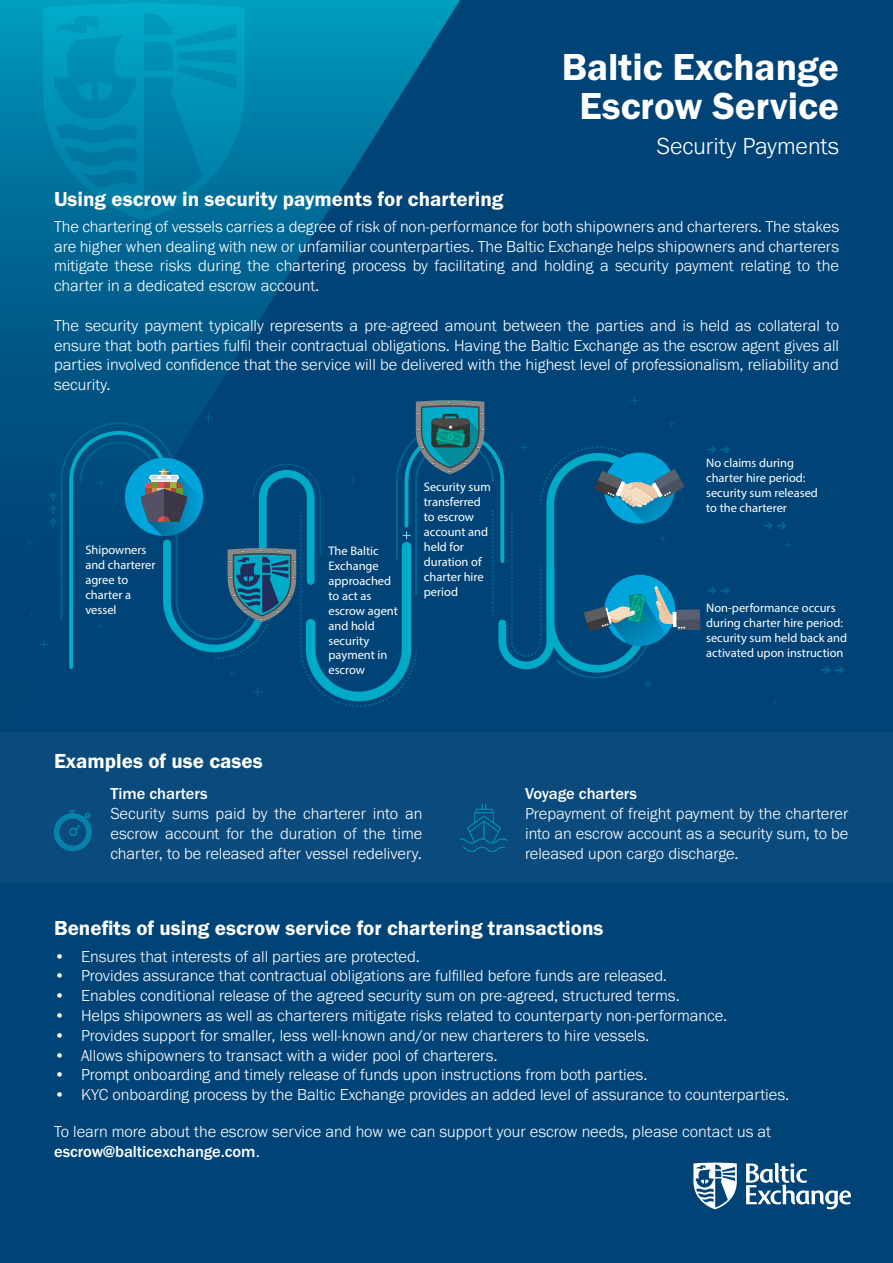
<style>
.page{position:relative;width:893px;height:1263px;background:#004377}
.page>*{position:absolute;margin:0;border:0;box-sizing:border-box;transform-origin:0 0}
.t1{font:39px/39px "Franklin Gothic URW Dem";color:#fff;text-align:center}
.t2{font:300 24px "Franklin Gothic URW";color:#fff}
.t3{font:21px "Franklin Gothic URW Dem";color:#fff}
.t4{font:300 16.5px/19.8px "Franklin Gothic URW";color:#fff;text-align:justify}
.t5{font:500 16.5px "Franklin Gothic URW";color:#fff}
.t6{font:12.45px/15px "Myriad Pro";color:#fff}
.s1{font-weight:500}
</style>
<div class="page">
<svg style="left:0;top:0;width:460px;height:616px"></svg>
<div style="left:0;top:732px;width:893px;height:151px;background:#0a4a7c"></div>
<svg style="left:746px;top:1163px;width:105px;height:46px"></svg>
<svg style="left:693px;top:1162px;width:44px;height:47px"></svg>
<svg style="left:707px;top:587px;width:23px;height:7px"></svg>
<svg style="left:707px;top:446px;width:23px;height:7px"></svg>
<svg style="left:821px;top:667px;width:23px;height:6px"></svg>
<svg style="left:763px;top:522px;width:23px;height:7px"></svg>
<svg style="left:785px;top:542px;width:7px;height:7px"></svg>
<svg style="left:26px;top:540px;width:6px;height:5px"></svg>
<svg style="left:40px;top:396px;width:660px;height:311px"></svg>
<svg style="left:53px;top:810px;width:39px;height:41px"></svg>
<img style="left:460px;top:804px;width:47px;height:48px">
<h1 class="t1" style="left:562px;top:46px;width:279px">Baltic Exchange<br>Escrow Service</h1>
<h2 class="t2" style="left:657px;top:131px;width:184px">Security Payments</h2>
<p class="t3" style="left:54px;top:186px;width:451px">Using escrow in security payments for chartering</p>
<p class="t4" style="left:54px;top:216px;width:787px">The chartering of vessels carries a degree of risk of non-performance for both shipowners and charterers. The stakes are higher when dealing with new or unfamiliar counterparties. The Baltic Exchange helps shipowners and charterers mitigate these risks during the chartering process by facilitating and holding a security payment relating to the charter in a dedicated escrow account.</p>
<p class="t4" style="left:54px;top:315px;width:787px">The security payment typically represents a pre-agreed amount between the parties and is held as collateral to ensure that both parties fulfil their contractual obligations. Having the Baltic Exchange as the escrow agent gives all parties involved confidence that the service will be delivered with the highest level of professionalism, reliability and security.</p>
<p class="t6" style="left:85px;top:542px;width:72px">Shipowners and charterer agree to charter a vessel</p>
<p class="t6" style="left:328px;top:543px;width:71px">The Baltic<br>Exchange approached to act as escrow agent and hold security payment in escrow</p>
<p class="t6" style="left:424px;top:479px;width:68px">Security sum transferred to escrow account and held for duration of charter hire period</p>
<p class="t3" style="left:54px;top:748px;width:210px">Examples of use cases</p>
<p class="t5" style="left:110px;top:783px;width:99px">Time charters</p>
<p class="t4" style="left:110px;top:803px;width:313px">Security sums paid by the charterer into an escrow account for the duration of the time charter, to be released after vessel redelivery.</p>
<p class="t6" style="left:706px;top:455px;width:113px">No claims during charter hire period: security sum released to the charterer</p>
<p class="t6" style="left:706px;top:600px;width:143px">Non-performance occurs during charter hire period: security sum held back and activated upon instruction</p>
<p class="t5" style="left:525px;top:783px;width:114px">Voyage charters</p>
<p class="t4" style="left:525px;top:803px;width:325px">Prepayment of freight payment by the charterer into an escrow account as a security sum, to be released upon cargo discharge.</p>
<p class="t3" style="left:54px;top:915px;width:551px">Benefits of using escrow service for chartering transactions</p>
<p class="t4" style="left:54px;top:946px;width:367px">• Ensures that interests of all parties are protected.</p>
<p class="t4" style="left:54px;top:966px;width:615px">• Provides assurance that contractual obligations are fulfilled before funds are released.</p>
<p class="t4" style="left:54px;top:985px;width:627px">• Enables conditional release of the agreed security sum on pre-agreed, structured terms.</p>
<p class="t4" style="left:54px;top:1005px;width:675px">• Helps shipowners as well as charterers mitigate risks related to counterparty non-performance.</p>
<p class="t4" style="left:54px;top:1025px;width:597px">• Provides support for smaller, less well-known and/or new charterers to hire vessels.</p>
<p class="t4" style="left:54px;top:1045px;width:445px">• Allows shipowners to transact with a wider pool of charterers.</p>
<p class="t4" style="left:54px;top:1065px;width:595px">• Prompt onboarding and timely release of funds upon instructions from both parties.</p>
<p class="t4" style="left:54px;top:1084px;width:737px">• KYC onboarding process by the Baltic Exchange provides an added level of assurance to counterparties.</p>
<p class="t4" style="left:54px;top:1121px;width:719px">To learn more about the escrow service and how we can support your escrow needs, please contact us at <span class="s1">escrow@balticexchange.com</span>.</p>
</div>
